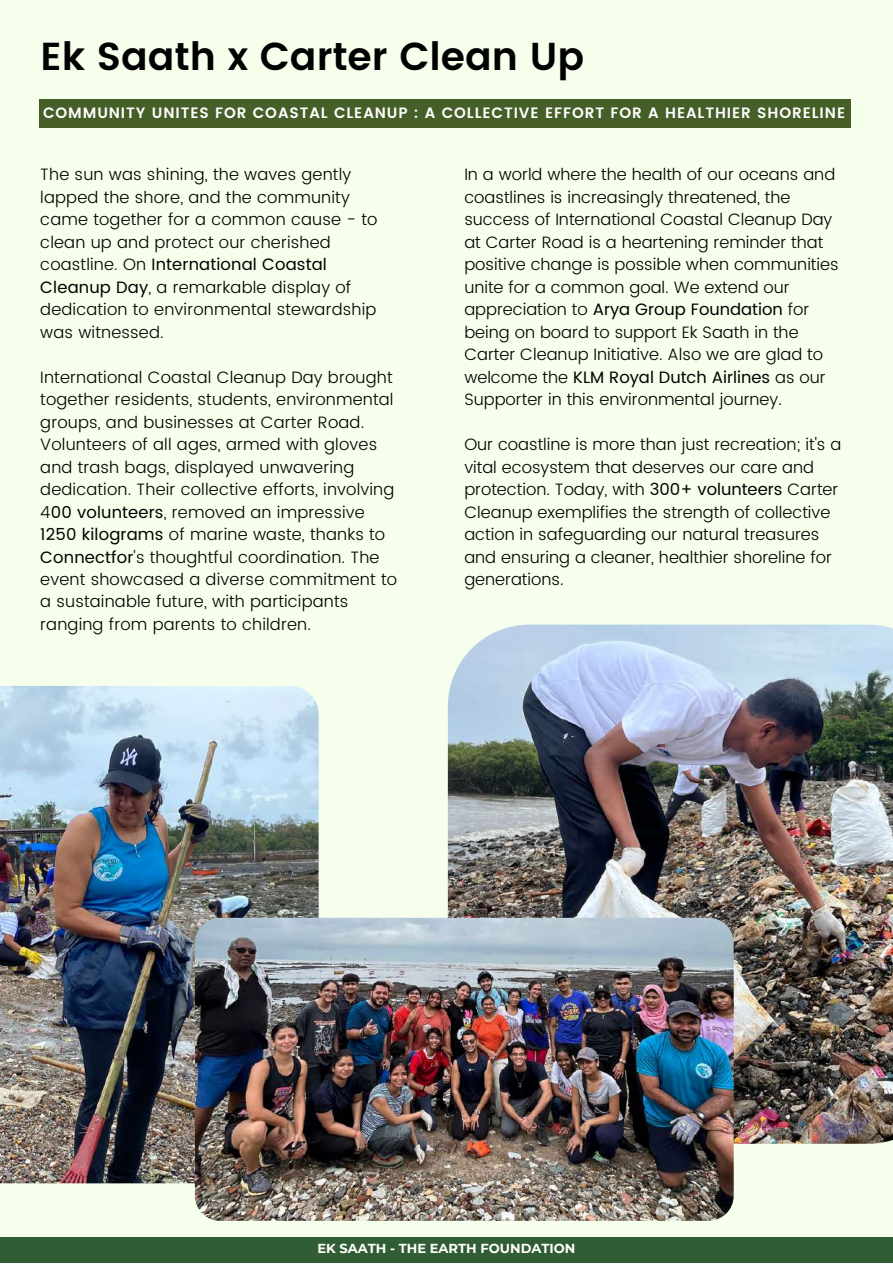
<style>
.page{position:relative;width:893px;height:1264px;background:#fff}
.page>*{position:absolute;margin:0;border:0;box-sizing:border-box;transform-origin:0 0}
.t1{font:600 39px "Poppins";color:#000}
.t2{font:300 16.5px/22.5px "Poppins";letter-spacing:.01em;color:#000}
.t3{font:600 15px "Poppins";letter-spacing:.06em;color:#fff}
.t4{font:700 13.05px "Montserrat";color:#fff}
.s1{font-weight:400}
</style>
<div class="page">
<div style="left:0;top:0;width:892px;height:1262px;background:#f5ffeb"></div>
<div style="left:0;top:1237px;width:892px;height:25px;background:#315d34"></div>
<img style="left:0;top:686px;width:318px;height:497px">
<img style="left:447px;top:624px;width:445px;height:532px">
<div style="left:39px;top:99px;width:811px;height:29px;background:#465e28"></div>
<img style="left:195px;top:917px;width:538px;height:303px;border-radius:25px">
<h1 class="t1" style="left:40px;top:34px;width:545px">Ek Saath x Carter Clean Up</h1>
<p class="t3" style="left:43px;top:104px;width:803px">COMMUNITY UNITES FOR COASTAL CLEANUP : A COLLECTIVE EFFORT FOR A HEALTHIER SHORELINE</p>
<p class="t2" style="left:40px;top:163px;width:338px">The sun was shining, the waves gently lapped the shore, and the community came together for a common cause - to clean up and protect our cherished coastline. On <span class="s1">International Coastal Cleanup Day</span>, a remarkable display of dedication to environmental stewardship was witnessed.</p>
<p class="t2" style="left:40px;top:365px;width:358px">International Coastal Cleanup Day brought together residents, students, environmental groups, and businesses at Carter Road.<br>Volunteers of all ages, armed with gloves and trash bags, displayed unwavering dedication. Their collective efforts, involving 4<span class="s1">00 volunteers</span>, removed an impressive <span class="s1">1250 kilograms</span> of marine waste, thanks to <span class="s1">Connectfor</span>'s thoughtful coordination. The event showcased a diverse commitment to a sustainable future, with participants ranging from parents to children.</p>
<p class="t2" style="left:464px;top:163px;width:376px">In a world where the health of our oceans and coastlines is increasingly threatened, the success of International Coastal Cleanup Day at Carter Road is a heartening reminder that positive change is possible when communities unite for a common goal. We extend our appreciation to <span class="s1">Arya Group Foundation</span> for being on board to support Ek Saath in the Carter Cleanup Initiative. Also we are glad to welcome the <span class="s1">KLM Royal Dutch Airlines</span> as our Supporter in this environmental journey.</p>
<p class="t2" style="left:464px;top:433px;width:378px">Our coastline is more than just recreation; it's a vital ecosystem that deserves our care and protection. Today, with <span class="s1">300+ volunteers</span> Carter Cleanup exemplifies the strength of collective action in safeguarding our natural treasures and ensuring a cleaner, healthier shoreline for generations.</p>
<p class="t4" style="left:317px;top:1240px;width:259px">EK SAATH - THE EARTH FOUNDATION</p>
</div>
